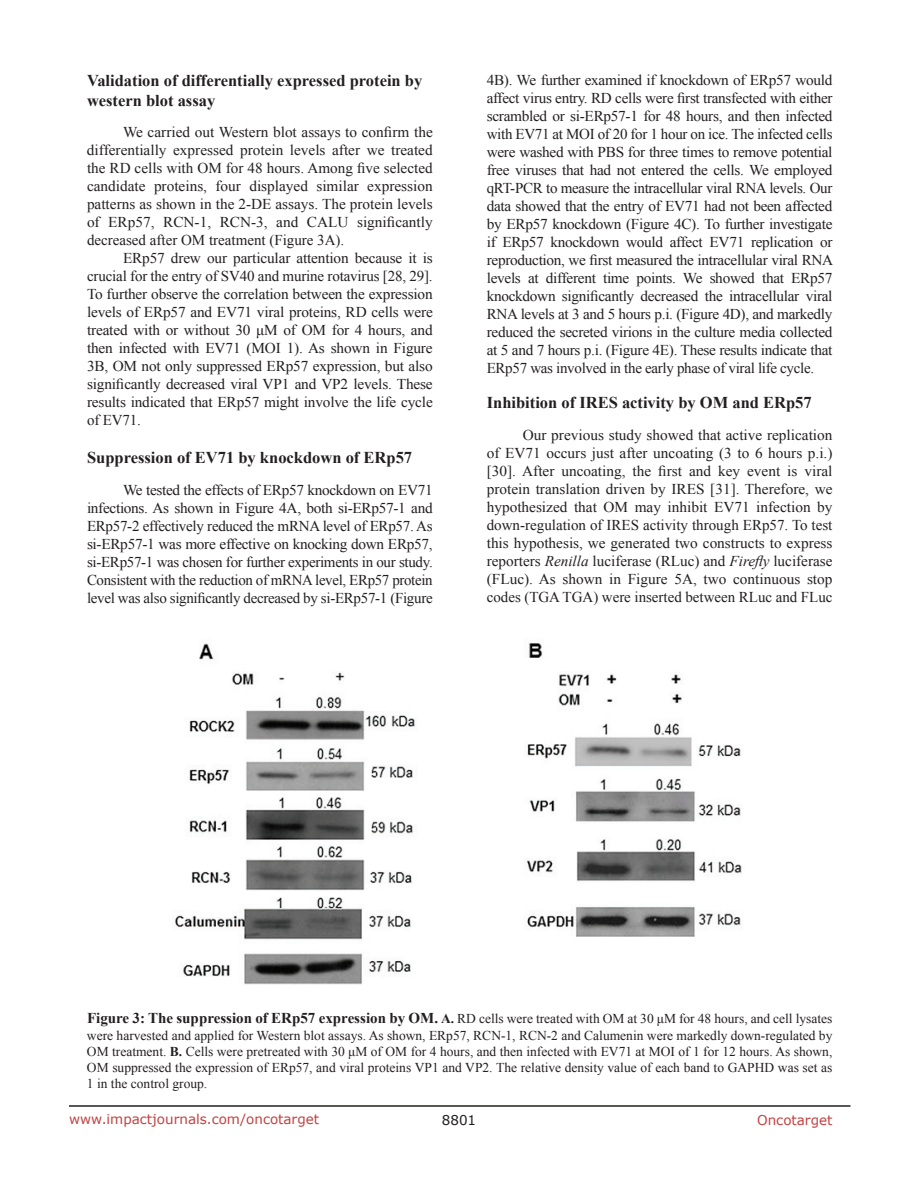
<style>
.page{position:relative;width:918px;height:1188px;background:#fff}
.page>*{position:absolute;margin:0;border:0;box-sizing:border-box;transform-origin:0 0}
.t1{font:700 16.5px/19.8px "Times New Roman";color:#231f20}
.t2{font:15px/18px "Times New Roman";letter-spacing:-.01em;color:#231f20;text-align:justify}
.t3{font:13.5px/16.2px "Times New Roman";color:#231f20;text-align:justify}
.t4{font:13.5px "Verdana";color:#c24141}
.t5{font:13.5px "Verdana";color:#231f20}
.s1{font-style:italic}
.s2{font-weight:700;font-size:15px}
.s3{font-weight:700}
</style>
<div class="page">
<hr style="left:69px;top:1105px;width:781px;height:2px;background:#231f20">
<img style="left:174px;top:643px;width:568px;height:342px">
<p class="t1" style="left:87px;top:70px;width:337px">Validation of differentially expressed protein by western blot assay</p>
<p class="t2" style="left:87px;top:123px;width:347px;text-indent:36px">We carried out Western blot assays to confirm the differentially expressed protein levels after we treated the RD cells with OM for 48 hours. Among five selected candidate proteins, four displayed similar expression patterns as shown in the 2-DE assays. The protein levels of ERp57, RCN-1, RCN-3, and CALU significantly decreased after OM treatment ( Figure 3A ).</p>
<p class="t2" style="left:87px;top:249px;width:347px;text-indent:36px">ERp57 drew our particular attention because it is crucial for the entry of SV40 and murine rotavirus [ 28 , 29 ].<br>To further observe the correlation between the expression levels of ERp57 and EV71 viral proteins, RD cells were treated with or without 30 μM of OM for 4 hours, and then infected with EV71 (MOI 1). As shown in Figure 3B , OM not only suppressed ERp57 expression, but also significantly decreased viral VP1 and VP2 levels. These results indicated that ERp57 might involve the life cycle of EV71.</p>
<p class="t1" style="left:87px;top:447px;width:327px">Suppression of EV71 by knockdown of ERp57</p>
<p class="t2" style="left:87px;top:481px;width:347px;text-indent:36px">We tested the effects of ERp57 knockdown on EV71 infections. As shown in Figure 4A , both si-ERp57-1 and ERp57-2 effectively reduced the mRNA level of ERp57. As si-ERp57-1 was more effective on knocking down ERp57, si-ERp57-1 was chosen for further experiments in our study.<br>Consistent with the reduction of mRNA level, ERp57 protein level was also significantly decreased by si-ERp57-1 ( Figure</p>
<p class="t2" style="left:487px;top:71px;width:348px">4B ). We further examined if knockdown of ERp57 would affect virus entry. RD cells were first transfected with either scrambled or si-ERp57-1 for 48 hours, and then infected with EV71 at MOI of 20 for 1 hour on ice. The infected cells were washed with PBS for three times to remove potential free viruses that had not entered the cells. We employed qRT-PCR to measure the intracellular viral RNA levels. Our data showed that the entry of EV71 had not been affected by ERp57 knockdown ( Figure 4C ). To further investigate if ERp57 knockdown would affect EV71 replication or reproduction, we first measured the intracellular viral RNA levels at different time points. We showed that ERp57 knockdown significantly decreased the intracellular viral RNA levels at 3 and 5 hours p.i. ( Figure 4D ), and markedly reduced the secreted virions in the culture media collected at 5 and 7 hours p.i. ( Figure 4E ). These results indicate that ERp57 was involved in the early phase of viral life cycle.</p>
<p class="t1" style="left:487px;top:392px;width:327px">Inhibition of IRES activity by OM and ERp57</p>
<p class="t2" style="left:487px;top:425px;width:347px;text-indent:36px">Our previous study showed that active replication of EV71 occurs just after uncoating (3 to 6 hours p.i.) [ 30 ]. After uncoating, the first and key event is viral protein translation driven by IRES [ 31 ]. Therefore, we hypothesized that OM may inhibit EV71 infection by down-regulation of IRES activity through ERp57. To test this hypothesis, we generated two constructs to express reporters <span class="s1">Renilla</span> luciferase (RLuc) and <span class="s1">Firefly</span> luciferase (FLuc). As shown in Figure 5A , two continuous stop codes (TGA TGA) were inserted between RLuc and FLuc</p>
<p class="t3" style="left:87px;top:1010px;width:747px"><span class="s2">Figure 3: The suppression of ERp57 expression by OM.</span> <span class="s3">A.</span> RD cells were treated with OM at 30 μM for 48 hours, and cell lysates were harvested and applied for Western blot assays. As shown, ERp57, RCN-1, RCN-2 and Calumenin were markedly down-regulated by OM treatment. <span class="s3">B.</span> Cells were pretreated with 30 μM of OM for 4 hours, and then infected with EV71 at MOI of 1 for 12 hours. As shown, OM suppressed the expression of ERp57, and viral proteins VP1 and VP2. The relative density value of each band to GAPHD was set as 1 in the control group.</p>
<p class="t4" style="left:69px;top:1110px;width:252px">www.impactjournals.com/oncotarget</p>
<p class="t5" style="left:442px;top:1111px;width:36px">8801</p>
<p class="t4" style="left:757px;top:1111px;width:77px">Oncotarget</p>
</div>
